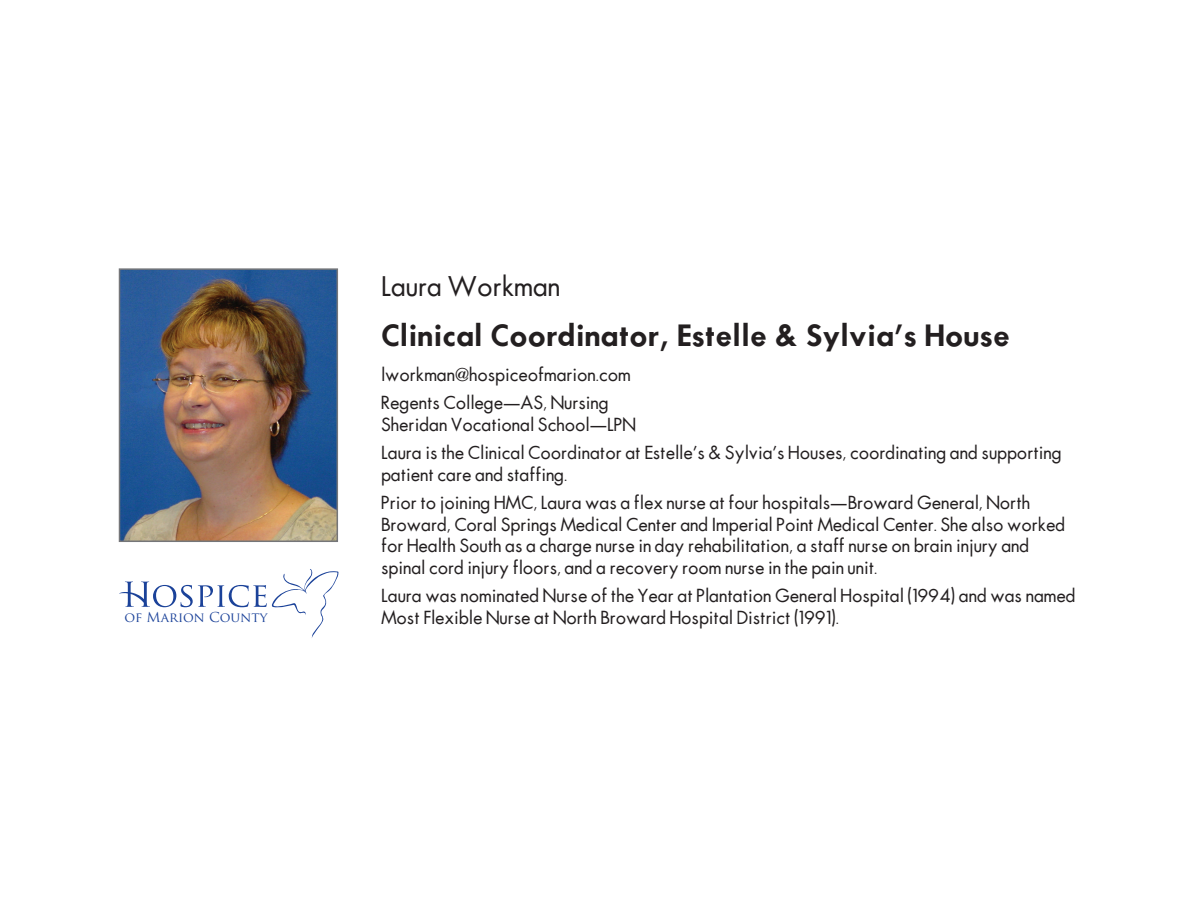
<style>
.page{position:relative;width:1188px;height:918px;background:#fff}
.page>*{position:absolute;margin:0;border:0;box-sizing:border-box;transform-origin:0 0}
.t1{font:27px "Futura Demi Boold";color:#231f20}
.t2{font:27px "Futura";color:#231f20}
.t3{font:18px/28.3px "Futura";color:#231f20}
.t4{font:13.35px "Trajan Pro";color:#1b4299}
</style>
<div class="page">
<img style="left:122px;top:271px;width:213px;height:268px">
<div style="left:119px;top:268px;width:219px;height:274px;border:2px solid #757679"></div>
<svg style="left:119px;top:569px;width:220px;height:69px"></svg>
<h1 class="t2" style="left:381px;top:268px;width:181px">Laura Workman</h1>
<h1 class="t1" style="left:381px;top:316px;width:631px">Clinical Coordinator, Estelle &amp; Sylvia’s House</h1>
<p class="t3" style="left:381px;top:360px;width:251px">lworkman@hospiceofmarion.com<br>Regents College—AS, Nursing</p>
<p class="t3" style="left:381px;top:410px;width:682px">Sheridan Vocational School—LPN<br>Laura is the Clinical Coordinator at Estelle’s &amp; Sylvia’s Houses, coordinating and supporting</p>
<p class="t3" style="left:381px;top:460px;width:651px">patient care and staffing.<br>Prior to joining HMC, Laura was a flex nurse at four hospitals—Broward General, North</p>
<p class="t3" style="left:381px;top:513px;width:686px;line-height:21.6px">Broward, Coral Springs Medical Center and Imperial Point Medical Center. She also worked for Health South as a charge nurse in day rehabilitation, a staff nurse on brain injury and spinal cord injury floors, and a recovery room nurse in the pain unit.</p>
<p class="t3" style="left:381px;top:581px;width:696px">Laura was nominated Nurse of the Year at Plantation General Hospital (1994) and was named</p>
<p class="t4" style="left:125px;top:608px;width:144px">of Marion County</p>
<p class="t3" style="left:381px;top:603px;width:459px">Most Flexible Nurse at North Broward Hospital District (1991).</p>
</div>
